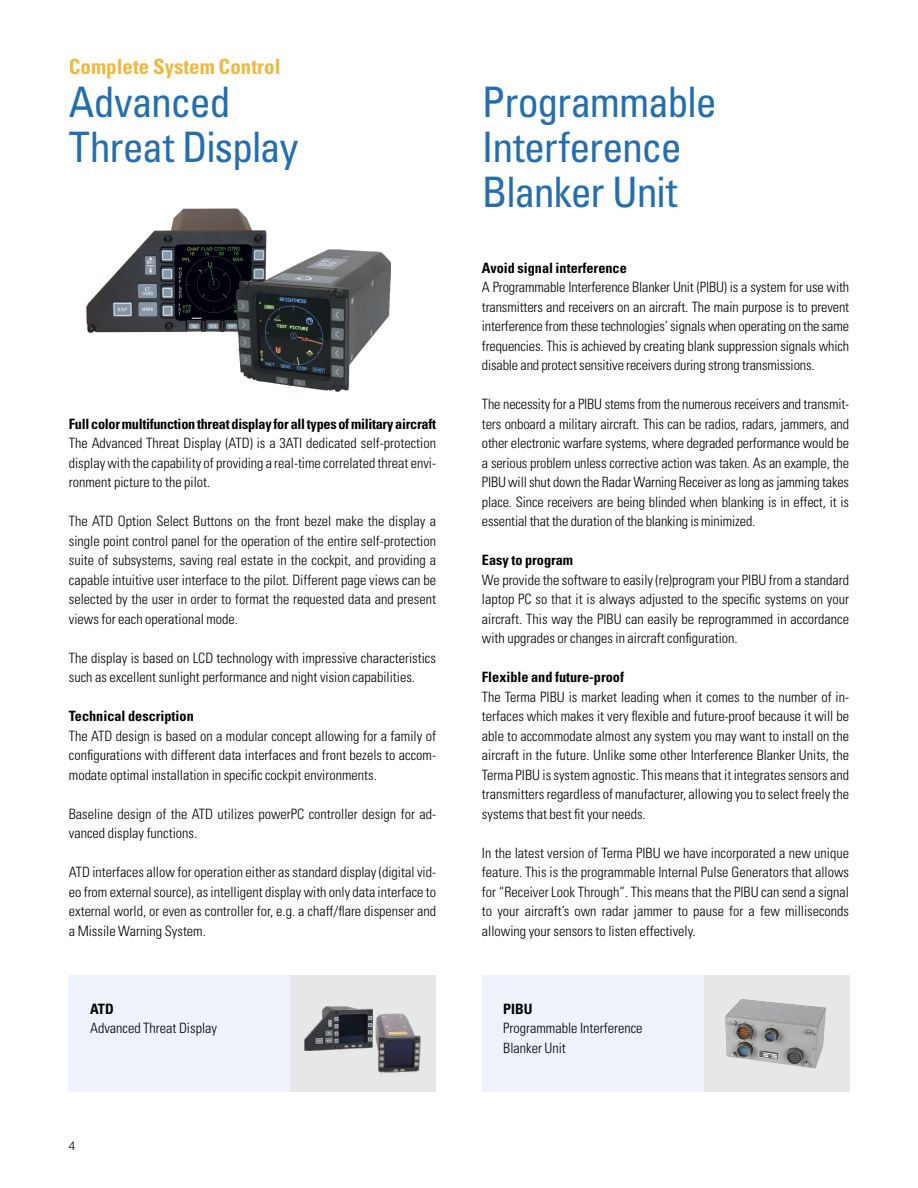
<style>
.page{position:relative;width:918px;height:1188px;background:#fff}
.page>*{position:absolute;margin:0;border:0;box-sizing:border-box;transform-origin:0 0}
.t1{font:condensed 42px/45px "Univers LT Std";letter-spacing:-.03em;color:#246eae}
.t2{font:700 condensed 21px "Univers LT Std";color:#ecb941}
.t3{font:300 condensed 14.25px/19.5px "Univers LT Std";color:#000;text-align:justify}
.t4{font:700 condensed 14.25px "Univers LT Std";color:#000}
.t5{font:700 condensed 14.25px "Univers LT Std";letter-spacing:-.02em;color:#000}
.t6{font:300 12px "Univers LT Std";color:#000}
</style>
<div class="page">
<img style="left:86px;top:208px;width:181px;height:125px">
<div style="left:69px;top:975px;width:367px;height:117px;background:#eff2fa"></div>
<div style="left:482px;top:975px;width:367px;height:117px;background:#eff2fa"></div>
<img style="left:237px;top:250px;width:153px;height:142px">
<div style="left:291px;top:975px;width:145px;height:117px;background:#e6e7e7"></div>
<div style="left:704px;top:975px;width:145px;height:117px;background:#e6e7e7"></div>
<img style="left:725px;top:999px;width:101px;height:69px">
<img style="left:375px;top:1013px;width:46px;height:61px">
<img style="left:305px;top:1006px;width:68px;height:45px">
<h2 class="t2" style="left:69px;top:53px;width:213px">Complete System Control</h2>
<h1 class="t1" style="left:69px;top:79px;width:231px">Advanced<br>Threat Display</h1>
<h1 class="t1" style="left:482px;top:79px;width:236px">Programmable<br>Interference<br>Blanker Unit</h1>
<p class="t5" style="left:69px;top:415px;width:369px">Full color multifunction threat display for all types of military aircraft</p>
<p class="t3" style="left:69px;top:434px;width:369px">The Advanced Threat Display (ATD) is a 3ATI dedicated self-protection display with the capability of providing a real-time correlated threat envi&shy;ronment picture to the pilot.</p>
<p class="t3" style="left:69px;top:512px;width:369px">The ATD Option Select Buttons on the front bezel make the display a single point control panel for the operation of the entire self-protection suite of subsystems, saving real estate in the cockpit, and providing a capable intuitive user interface to the pilot. Different page views can be selected by the user in order to format the requested data and present views for each operational mode.</p>
<p class="t3" style="left:69px;top:648px;width:369px">The display is based on LCD technology with impressive characteristics such as excellent sunlight performance and night vision capabilities.</p>
<p class="t4" style="left:69px;top:708px;width:126px">Technical description</p>
<p class="t3" style="left:69px;top:726px;width:369px">The ATD design is based on a modular concept allowing for a family of configurations with different data interfaces and front bezels to accom&shy;modate optimal installation in specific cockpit environments.</p>
<p class="t3" style="left:69px;top:804px;width:369px">Baseline design of the ATD utilizes powerPC controller design for ad&shy;vanced display functions.</p>
<p class="t3" style="left:69px;top:863px;width:369px">ATD interfaces allow for operation either as standard display (digital vid&shy;eo from external source), as intelligent display with only data interface to external world, or even as controller for, e.g. a chaff/flare dispenser and a Missile Warning System.</p>
<p class="t4" style="left:90px;top:1000px;width:25px">ATD</p>
<p class="t3" style="left:90px;top:1019px;width:128px">Advanced Threat Display</p>
<p class="t6" style="left:69px;top:1139px;width:8px">4</p>
<p class="t4" style="left:482px;top:259px;width:146px">Avoid signal interference</p>
<p class="t3" style="left:482px;top:278px;width:369px">A Programmable Interference Blanker Unit (PIBU) is a system for use with transmitters and receivers on an aircraft. The main purpose is to prevent interference from these technologies’ signals when operating on the same frequencies. This is achieved by creating blank suppression signals which disable and protect sensitive receivers during strong transmissions.</p>
<p class="t3" style="left:482px;top:395px;width:369px">The necessity for a PIBU stems from the numerous receivers and transmit&shy;ters onboard a military aircraft. This can be radios, radars, jammers, and other electronic warfare systems, where degraded performance would be a serious problem unless corrective action was taken. As an example, the PIBU will shut down the Radar Warning Receiver as long as jamming takes place. Since receivers are being blinded when blanking is in effect, it is essential that the duration of the blanking is minimized.</p>
<p class="t4" style="left:482px;top:552px;width:93px">Easy to program</p>
<p class="t3" style="left:482px;top:570px;width:369px">We provide the software to easily (re)program your PIBU from a standard laptop PC so that it is always adjusted to the specific systems on your aircraft. This way the PIBU can easily be reprogrammed in accordance with upgrades or changes in aircraft configuration.</p>
<p class="t4" style="left:482px;top:669px;width:144px">Flexible and future-proof</p>
<p class="t3" style="left:482px;top:687px;width:369px">The Terma PIBU is market leading when it comes to the number of in&shy;terfaces which makes it very flexible and future-proof because it will be able to accommodate almost any system you may want to install on the aircraft in the future. Unlike some other Interference Blanker Units, the Terma PIBU is system agnostic. This means that it integrates sensors and transmitters regardless of manufacturer, allowing you to select freely the systems that best fit your needs.</p>
<p class="t3" style="left:482px;top:843px;width:369px">In the latest version of Terma PIBU we have incorporated a new unique feature. This is the programmable Internal Pulse Generators that allows for “Receiver Look Through”. This means that the PIBU can send a signal to your aircraft’s own radar jammer to pause for a few milliseconds allowing your sensors to listen effectively.</p>
<p class="t4" style="left:503px;top:1000px;width:31px">PIBU</p>
<p class="t3" style="left:503px;top:1019px;width:141px">Programmable Interference<br>Blanker Unit</p>
</div>
